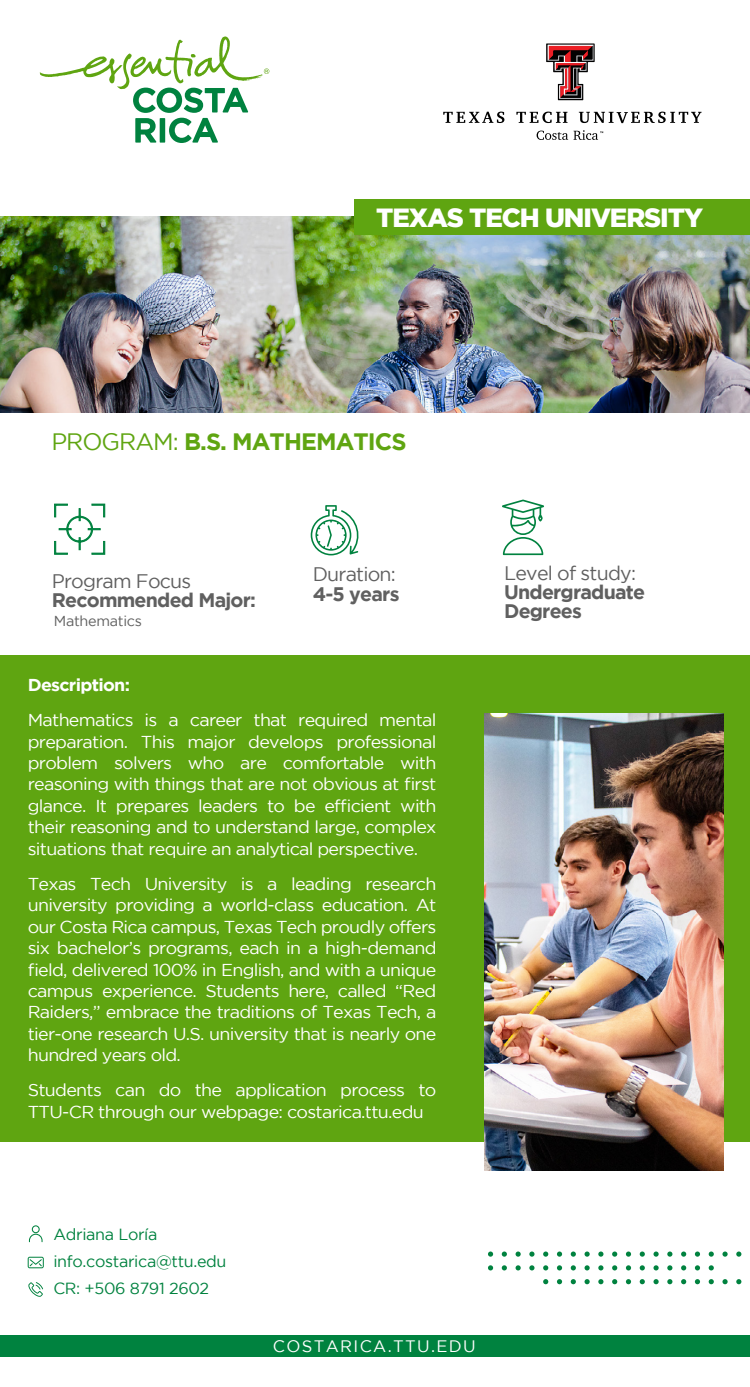
<style>
.page{position:relative;width:750px;height:1387px;background:#fff}
.page>*{position:absolute;margin:0;border:0;box-sizing:border-box;transform-origin:0 0}
.t1{font:900 26.25px "Gotham";letter-spacing:-.04em;color:#fff}
.t2{font:700 23.7px "Gotham";letter-spacing:-.04em;color:#5fa511}
.t3{font:700 19.58px/19.2px "Gotham";letter-spacing:-.04em;color:#606060}
.t4{font:19.58px "Gotham";letter-spacing:-.04em;color:#606060}
.t5{font:17.17px/21.5px "Gotham";letter-spacing:-.04em;color:#fff;text-align:justify;scale:1.04 1}
.t6{font:700 17.17px "Gotham";letter-spacing:-.04em;color:#fff;scale:1.04 1}
.t7{font:16.58px "Gotham";letter-spacing:.08em;color:#fff}
.t8{font:16.12px/27px "Gotham";letter-spacing:-.02em;color:#00823f}
.t9{font:14.4px "Gotham";letter-spacing:-.02em;color:#606060}
.s1{font-weight:400}
</style>
<div class="page">
<img style="left:0;top:216px;width:750px;height:196px">
<div style="left:354px;top:199px;width:396px;height:36px;background:#5fa511"></div>
<div style="left:0;top:655px;width:750px;height:486px;background:#5fa511"></div>
<svg style="left:736px;top:1279px;width:5px;height:5px"></svg>
<svg style="left:736px;top:1251px;width:5px;height:5px"></svg>
<svg style="left:722px;top:1279px;width:6px;height:5px"></svg>
<svg style="left:722px;top:1251px;width:6px;height:5px"></svg>
<svg style="left:709px;top:1279px;width:5px;height:5px"></svg>
<svg style="left:709px;top:1265px;width:5px;height:5px"></svg>
<svg style="left:709px;top:1251px;width:5px;height:5px"></svg>
<svg style="left:695px;top:1279px;width:5px;height:5px"></svg>
<svg style="left:695px;top:1265px;width:5px;height:5px"></svg>
<svg style="left:695px;top:1251px;width:5px;height:5px"></svg>
<svg style="left:681px;top:1279px;width:5px;height:5px"></svg>
<svg style="left:681px;top:1265px;width:5px;height:5px"></svg>
<svg style="left:681px;top:1251px;width:5px;height:5px"></svg>
<svg style="left:667px;top:1279px;width:5px;height:5px"></svg>
<svg style="left:667px;top:1265px;width:5px;height:5px"></svg>
<svg style="left:667px;top:1251px;width:5px;height:5px"></svg>
<svg style="left:654px;top:1279px;width:5px;height:5px"></svg>
<svg style="left:654px;top:1265px;width:5px;height:5px"></svg>
<svg style="left:654px;top:1251px;width:5px;height:5px"></svg>
<svg style="left:640px;top:1279px;width:5px;height:5px"></svg>
<svg style="left:640px;top:1265px;width:5px;height:5px"></svg>
<svg style="left:640px;top:1251px;width:5px;height:5px"></svg>
<svg style="left:626px;top:1279px;width:5px;height:5px"></svg>
<svg style="left:626px;top:1265px;width:5px;height:5px"></svg>
<svg style="left:626px;top:1251px;width:5px;height:5px"></svg>
<svg style="left:612px;top:1279px;width:5px;height:5px"></svg>
<svg style="left:612px;top:1265px;width:5px;height:5px"></svg>
<svg style="left:612px;top:1251px;width:5px;height:5px"></svg>
<svg style="left:598px;top:1279px;width:5px;height:5px"></svg>
<svg style="left:598px;top:1265px;width:5px;height:5px"></svg>
<svg style="left:598px;top:1251px;width:5px;height:5px"></svg>
<svg style="left:585px;top:1279px;width:5px;height:5px"></svg>
<svg style="left:585px;top:1265px;width:5px;height:5px"></svg>
<svg style="left:585px;top:1251px;width:5px;height:5px"></svg>
<svg style="left:571px;top:1279px;width:5px;height:5px"></svg>
<svg style="left:571px;top:1265px;width:5px;height:5px"></svg>
<svg style="left:571px;top:1251px;width:5px;height:5px"></svg>
<svg style="left:557px;top:1279px;width:5px;height:5px"></svg>
<svg style="left:557px;top:1265px;width:5px;height:5px"></svg>
<svg style="left:557px;top:1251px;width:5px;height:5px"></svg>
<svg style="left:543px;top:1279px;width:5px;height:5px"></svg>
<svg style="left:543px;top:1265px;width:5px;height:5px"></svg>
<svg style="left:543px;top:1251px;width:5px;height:5px"></svg>
<svg style="left:529px;top:1265px;width:6px;height:5px"></svg>
<svg style="left:529px;top:1251px;width:6px;height:5px"></svg>
<svg style="left:516px;top:1265px;width:5px;height:5px"></svg>
<svg style="left:516px;top:1251px;width:5px;height:5px"></svg>
<svg style="left:502px;top:1265px;width:5px;height:5px"></svg>
<svg style="left:502px;top:1251px;width:5px;height:5px"></svg>
<svg style="left:488px;top:1265px;width:5px;height:5px"></svg>
<svg style="left:488px;top:1251px;width:5px;height:5px"></svg>
<div style="left:0;top:1336px;width:750px;height:21px;background:#00823f"></div>
<svg style="left:39px;top:36px;width:230px;height:107px"></svg>
<svg style="left:54px;top:504px;width:51px;height:51px"></svg>
<svg style="left:311px;top:505px;width:48px;height:50px"></svg>
<svg style="left:502px;top:499px;width:42px;height:56px"></svg>
<svg style="left:29px;top:1225px;width:14px;height:17px"></svg>
<svg style="left:28px;top:1282px;width:15px;height:15px"></svg>
<svg style="left:28px;top:1257px;width:16px;height:11px"></svg>
<svg style="left:546px;top:43px;width:49px;height:57px"></svg>
<svg style="left:537px;top:131px;width:31px;height:9px"></svg>
<svg style="left:574px;top:130px;width:29px;height:10px"></svg>
<svg style="left:443px;top:112px;width:61px;height:11px"></svg>
<svg style="left:516px;top:112px;width:52px;height:11px"></svg>
<svg style="left:579px;top:112px;width:123px;height:11px"></svg>
<img style="left:485px;top:714px;width:238px;height:457px">
<h1 class="t1" style="left:376px;top:202px;width:328px">TEXAS TECH UNIVERSITY</h1>
<h2 class="t2" style="left:51px;top:427px;width:357px"><span class="s1">PROGRAM:</span> B.S. MATHEMATICS</h2>
<p class="t4" style="left:52px;top:570px;width:141px">Program Focus</p>
<p class="t3" style="left:52px;top:590px;width:206px">Recommended Major:</p>
<p class="t9" style="left:54px;top:613px;width:90px">Mathematics</p>
<p class="t4" style="left:313px;top:563px;width:85px">Duration:</p>
<p class="t3" style="left:313px;top:583px;width:88px">4-5 years</p>
<p class="t6" style="left:28px;top:675px;width:100px">Description:</p>
<p class="t5" style="left:28px;top:709px;width:395px">Mathematics is a career that required mental preparation. This major develops professional problem solvers who are comfortable with reasoning with things that are not obvious at first glance. It prepares leaders to be efficient with their reasoning and to understand large, complex situations that require an analytical perspective.</p>
<p class="t5" style="left:28px;top:873px;width:395px">Texas Tech University is a leading research university providing a world-class education. At our Costa Rica campus, Texas Tech proudly offers six bachelor’s programs, each in a high-demand field, delivered 100% in English, and with a unique campus experience. Students here, called “Red Raiders,” embrace the traditions of Texas Tech, a tier-one research U.S. university that is nearly one hundred years old.</p>
<p class="t5" style="left:28px;top:1079px;width:395px">Students can do the application process to<br>TTU-CR through our webpage: costarica.ttu.edu</p>
<p class="t4" style="left:504px;top:562px;width:133px">Level of study:</p>
<p class="t3" style="left:504px;top:582px;width:143px">Undergraduate<br>Degrees</p>
<p class="t8" style="left:53px;top:1221px;width:175px">Adriana Loría info.costarica@ttu.edu<br>CR: +506 8791 2602</p>
<p class="t7" style="left:273px;top:1336px;width:205px">COSTARICA.TTU.EDU</p>
</div>
